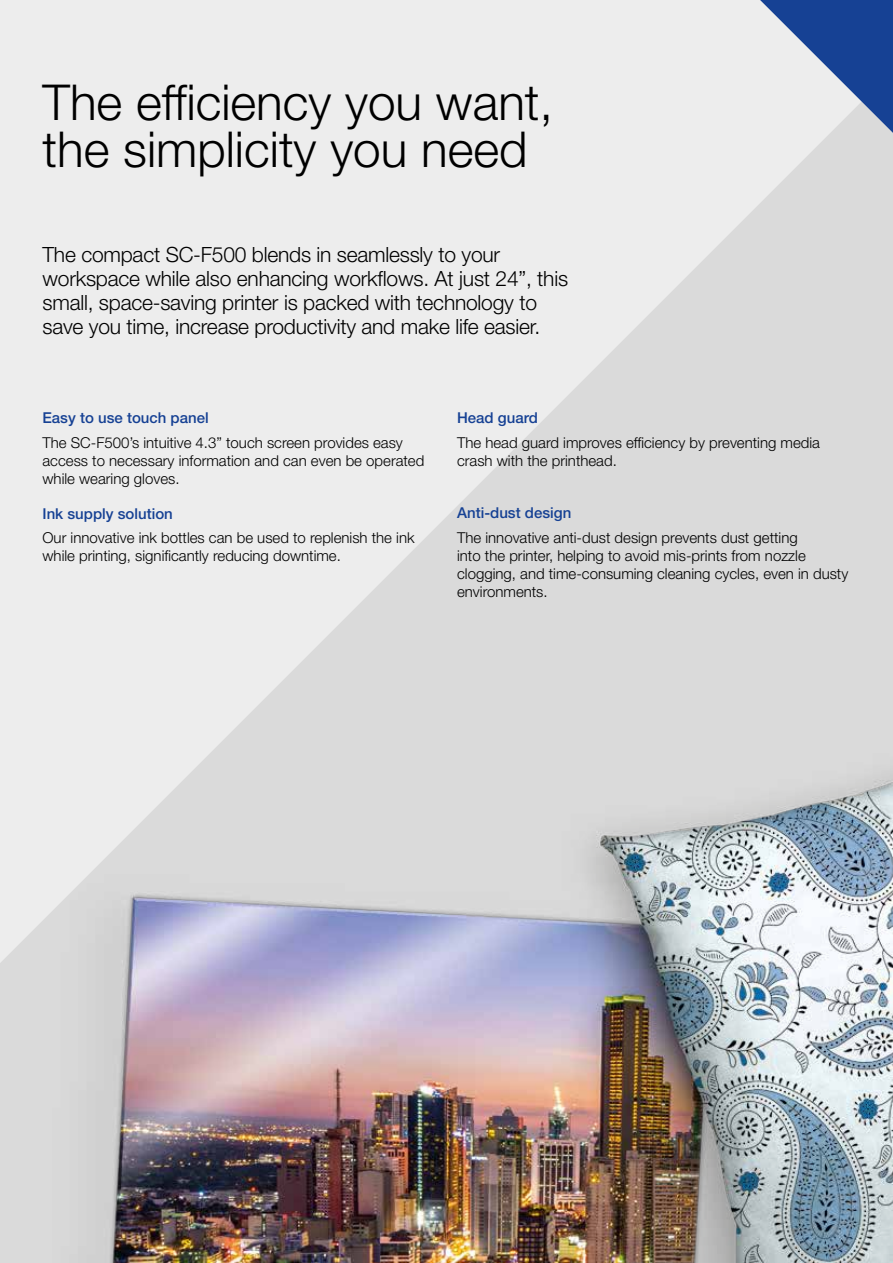
<style>
.page{position:relative;width:893px;height:1263px;background:#fff}
.page>*{position:absolute;margin:0;border:0;box-sizing:border-box;transform-origin:0 0}
.t1{font:300 49.5px/46.5px "Helvetica Neue LT Pro";color:#000}
.t2{font:300 21px/24px "Helvetica Neue LT Pro";letter-spacing:-.01em;color:#000}
.t3{font:300 15px/18px "Helvetica Neue LT Pro";color:#000}
.t4{font:500 15px "Helvetica Neue LT Pro";color:#164194}
</style>
<div class="page">
<svg style="left:0;top:0;width:893px;height:366px;background:#eaeaea"></svg>
<img style="left:0;top:366px;width:893px;height:897px">
<svg style="left:760px;top:0;width:133px;height:133px;background:#8096bf"></svg>
<h1 class="t1" style="left:43px;top:78px;width:512px">The efficiency you want, the simplicity you need</h1>
<h2 class="t2" style="left:43px;top:242px;width:527px">The compact SC-F500 blends in seamlessly to your workspace while also enhancing workflows. At just 24”, this small, space-saving printer is packed with technology to save you time, increase productivity and make life easier.</h2>
<p class="t4" style="left:43px;top:409px;width:168px">Easy to use touch panel</p>
<p class="t3" style="left:43px;top:433px;width:383px">The SC-F500’s intuitive 4.3” touch screen provides easy access to necessary information and can even be operated while wearing gloves.</p>
<p class="t4" style="left:43px;top:504px;width:132px">Ink supply solution</p>
<p class="t3" style="left:43px;top:528px;width:374px">Our innovative ink bottles can be used to replenish the ink while printing, significantly reducing downtime.</p>
<p class="t4" style="left:457px;top:409px;width:82px">Head guard</p>
<p class="t3" style="left:457px;top:433px;width:364px">The head guard improves efficiency by preventing media crash with the printhead.</p>
<p class="t4" style="left:457px;top:504px;width:116px">Anti-dust design</p>
<p class="t3" style="left:457px;top:528px;width:393px">The innovative anti-dust design prevents dust getting<br>into the printer, helping to avoid mis-prints from nozzle clogging, and time-consuming cleaning cycles, even in dusty environments.</p>
</div>
